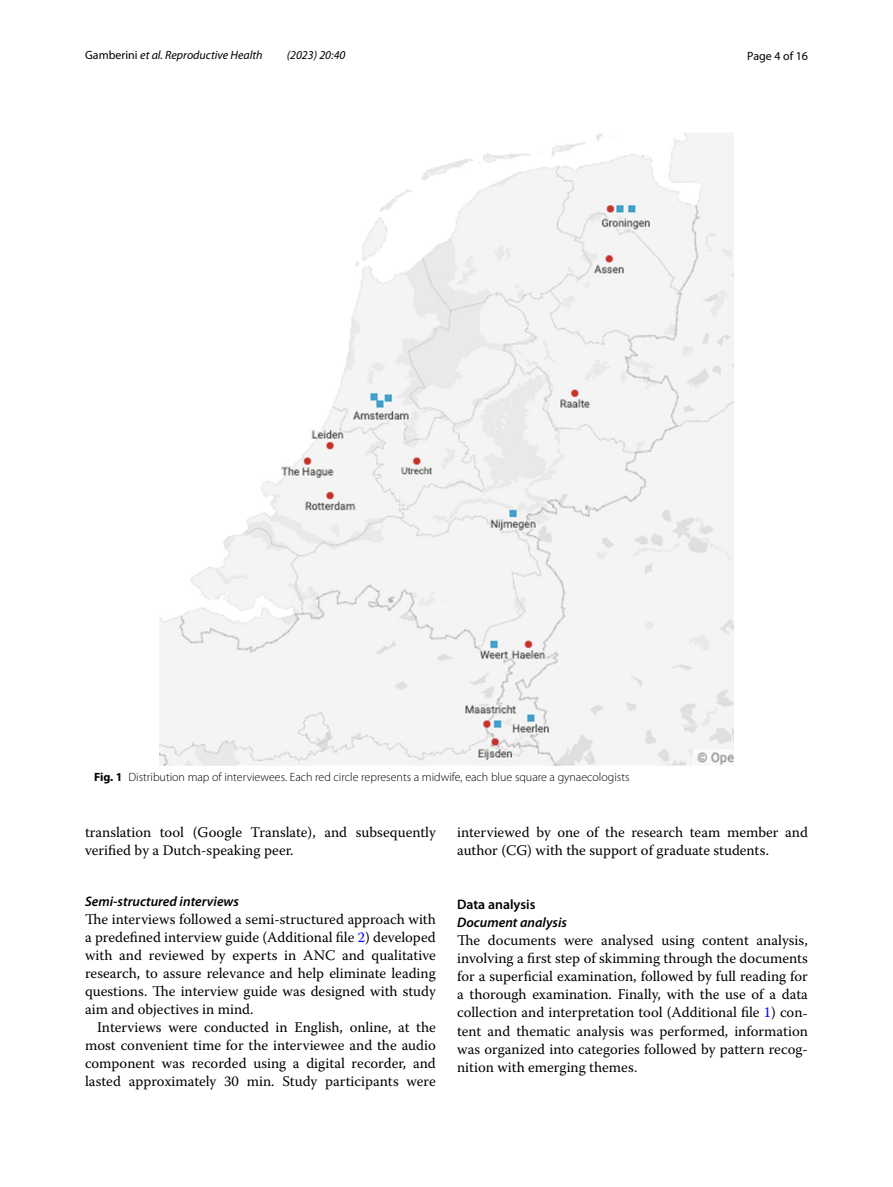
<style>
.page{position:relative;width:893px;height:1187px;background:#fff}
.page>*{position:absolute;margin:0;border:0;box-sizing:border-box;transform-origin:0 0}
.t1{font:14.7px/18px "Warnock Pro";color:#000;text-align:justify}
.t2{font:italic 600 13.8px "Myriad Pro";color:#000}
.t3{font:600 13.8px "Myriad Pro";color:#000}
.t4{font:300 12px "Myriad Pro";color:#000}
.t5{font:italic 12px "Myriad Pro";color:#000}
.t6{font:12px "Myriad Pro";color:#000}
.s1{font-style:normal}
.s2{font-weight:700}
.s3{color:#00f}
</style>
<div class="page">
<img style="left:159px;top:133px;width:574px;height:632px">
<p class="t5" style="left:85px;top:48px;width:179px"><span class="s1">Gamberini</span> et al. Reproductive Health</p>
<p class="t5" style="left:287px;top:48px;width:60px">(2023) 20:40</p>
<p class="t6" style="left:747px;top:48px;width:62px">Page 4 of 16</p>
<p class="t4" style="left:94px;top:770px;width:537px"><span class="s2">Fig. 1</span> Distribution map of interviewees. Each red circle represents a midwife, each blue square a gynaecologists</p>
<p class="t1" style="left:85px;top:822px;width:352px">translation tool (Google Translate), and subsequently verified by a Dutch-speaking peer.</p>
<p class="t2" style="left:85px;top:892px;width:156px">Semi‑structured interviews</p>
<p class="t1" style="left:85px;top:910px;width:352px">The interviews followed a semi-structured approach with a predefined interview guide (Additional file <span class="s3">2</span>) developed with and reviewed by experts in ANC and qualitative research, to assure relevance and help eliminate leading questions. The interview guide was designed with study aim and objectives in mind.</p>
<p class="t1" style="left:85px;top:1018px;width:352px;text-indent:12px">Interviews were conducted in English, online, at the most convenient time for the interviewee and the audio component was recorded using a digital recorder, and lasted approximately 30 min. Study participants were</p>
<p class="t1" style="left:457px;top:822px;width:352px">interviewed by one of the research team member and author (CG) with the support of graduate students.</p>
<p class="t3" style="left:457px;top:896px;width:80px">Data analysis</p>
<p class="t2" style="left:457px;top:914px;width:111px">Document analysis</p>
<p class="t1" style="left:457px;top:931px;width:352px">The documents were analysed using content analysis, involving a first step of skimming through the documents for a superficial examination, followed by full reading for a thorough examination. Finally, with the use of a data collection and interpretation tool (Additional file <span class="s3">1</span>) con&shy;tent and thematic analysis was performed, information was organized into categories followed by pattern recog&shy;nition with emerging themes.</p>
</div>
